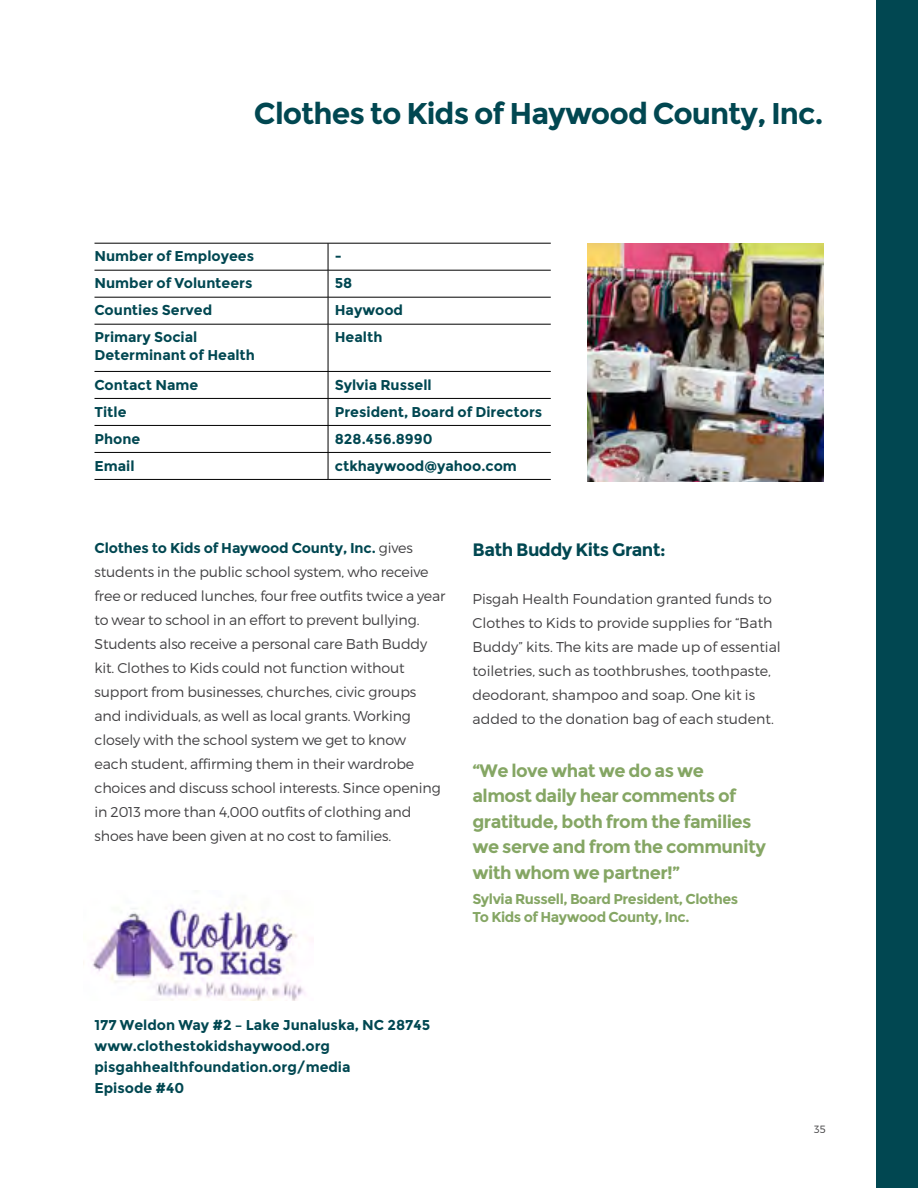
<style>
.page{position:relative;width:918px;height:1188px;background:#fff}
.page>*{position:absolute;margin:0;border:0;box-sizing:border-box;transform-origin:0 0}
.t1{font:700 30px "Montserrat";letter-spacing:-.03em;color:#014751}
.t2{font:700 18px/25.5px "Montserrat";letter-spacing:-.03em;color:#85a664}
.t3{font:700 18px "Montserrat";letter-spacing:-.03em;color:#014751}
.t4{font:300 14.25px/24px "Montserrat";letter-spacing:-.01em;color:#414042}
.t5{font:700 14.25px/21px "Montserrat";color:#014751}
.t6{font:700 14.25px/18px "Montserrat";letter-spacing:-.03em;color:#85a664}
.t7{font:300 10.5px "Montserrat";color:#414042}
.s1{font-weight:700;color:#014751}
</style>
<div class="page">
<hr style="left:94px;top:243px;width:234px;height:1px;background:#000">
<hr style="left:328px;top:243px;width:223px;height:1px;background:#000">
<hr style="left:94px;top:270px;width:234px;height:1px;background:#000">
<hr style="left:328px;top:270px;width:223px;height:1px;background:#000">
<hr style="left:94px;top:297px;width:234px;height:1px;background:#000">
<hr style="left:328px;top:297px;width:223px;height:1px;background:#000">
<svg style="left:328px;top:243px;width:1px;height:81px"></svg>
<hr style="left:94px;top:324px;width:234px;height:1px;background:#000">
<hr style="left:328px;top:324px;width:223px;height:1px;background:#000">
<hr style="left:328px;top:324px;width:1px;height:47px;background:#000">
<hr style="left:94px;top:371px;width:234px;height:1px;background:#000">
<hr style="left:328px;top:371px;width:223px;height:1px;background:#000">
<hr style="left:94px;top:398px;width:234px;height:1px;background:#000">
<hr style="left:328px;top:398px;width:223px;height:1px;background:#000">
<hr style="left:94px;top:425px;width:234px;height:1px;background:#000">
<hr style="left:328px;top:425px;width:223px;height:1px;background:#000">
<hr style="left:94px;top:452px;width:234px;height:1px;background:#000">
<hr style="left:328px;top:452px;width:223px;height:1px;background:#000">
<svg style="left:328px;top:372px;width:1px;height:107px"></svg>
<hr style="left:94px;top:479px;width:234px;height:1px;background:#000">
<hr style="left:328px;top:479px;width:223px;height:1px;background:#000">
<img style="left:588px;top:243px;width:236px;height:239px">
<img style="left:92px;top:907px;width:214px;height:94px">
<div style="left:877px;top:0;width:41px;height:1188px;background:#014751"></div>
<h1 class="t1" style="left:254px;top:95px;width:571px">Clothes to Kids of Haywood County, Inc.</h1>
<p class="t5" style="left:94px;top:246px;width:161px">Number of Employees</p>
<p class="t5" style="left:335px;top:246px;width:8px">-</p>
<p class="t5" style="left:94px;top:273px;width:159px">Number of Volunteers</p>
<p class="t5" style="left:335px;top:273px;width:19px">58</p>
<p class="t5" style="left:94px;top:300px;width:119px">Counties Served</p>
<p class="t5" style="left:335px;top:300px;width:70px">Haywood</p>
<p class="t5" style="left:94px;top:328px;width:162px;line-height:18px">Primary Social<br>Determinant of Health</p>
<p class="t5" style="left:335px;top:327px;width:49px">Health</p>
<p class="t5" style="left:94px;top:374px;width:105px">Contact Name</p>
<p class="t5" style="left:335px;top:374px;width:98px">Sylvia Russell</p>
<p class="t5" style="left:94px;top:401px;width:33px">Title</p>
<p class="t5" style="left:335px;top:401px;width:209px">President, Board of Directors</p>
<p class="t5" style="left:94px;top:428px;width:47px">Phone</p>
<p class="t5" style="left:335px;top:428px;width:99px">828.456.8990</p>
<p class="t5" style="left:94px;top:455px;width:42px">Email</p>
<p class="t5" style="left:335px;top:455px;width:184px">ctkhaywood@yahoo.com</p>
<p class="t4" style="left:95px;top:535px;width:353px"><span class="s1">Clothes to Kids of Haywood County, Inc.</span> gives students in the public school system, who receive free or reduced lunches, four free outfits twice a year to wear to school in an effort to prevent bullying.<br>Students also receive a personal care Bath Buddy kit. Clothes to Kids could not function without support from businesses, churches, civic groups and individuals, as well as local grants. Working closely with the school system we get to know<br>each student, affirming them in their wardrobe choices and discuss school interests. Since opening in 2013 more than 4,000 outfits of clothing and shoes have been given at no cost to families.</p>
<p class="t3" style="left:472px;top:539px;width:195px">Bath Buddy Kits Grant:</p>
<p class="t4" style="left:472px;top:587px;width:310px">Pisgah Health Foundation granted funds to Clothes to Kids to provide supplies for “Bath Buddy” kits. The kits are made up of essential toiletries, such as toothbrushes, toothpaste, deodorant, shampoo and soap. One kit is added to the donation bag of each student.</p>
<p class="t2" style="left:472px;top:758px;width:295px">“We love what we do as we almost daily hear comments of gratitude, both from the families we serve and from the community with whom we partner!”</p>
<p class="t6" style="left:472px;top:890px;width:267px">Sylvia Russell, Board President, Clothes<br>To Kids of Haywood County, Inc.</p>
<p class="t5" style="left:94px;top:1014px;width:337px">177 Weldon Way #2 – Lake Junaluska, NC 28745 www.clothestokidshaywood.org pisgahhealthfoundation.org/media<br>Episode #40</p>
<p class="t7" style="left:814px;top:1123px;width:13px">35</p>
</div>
